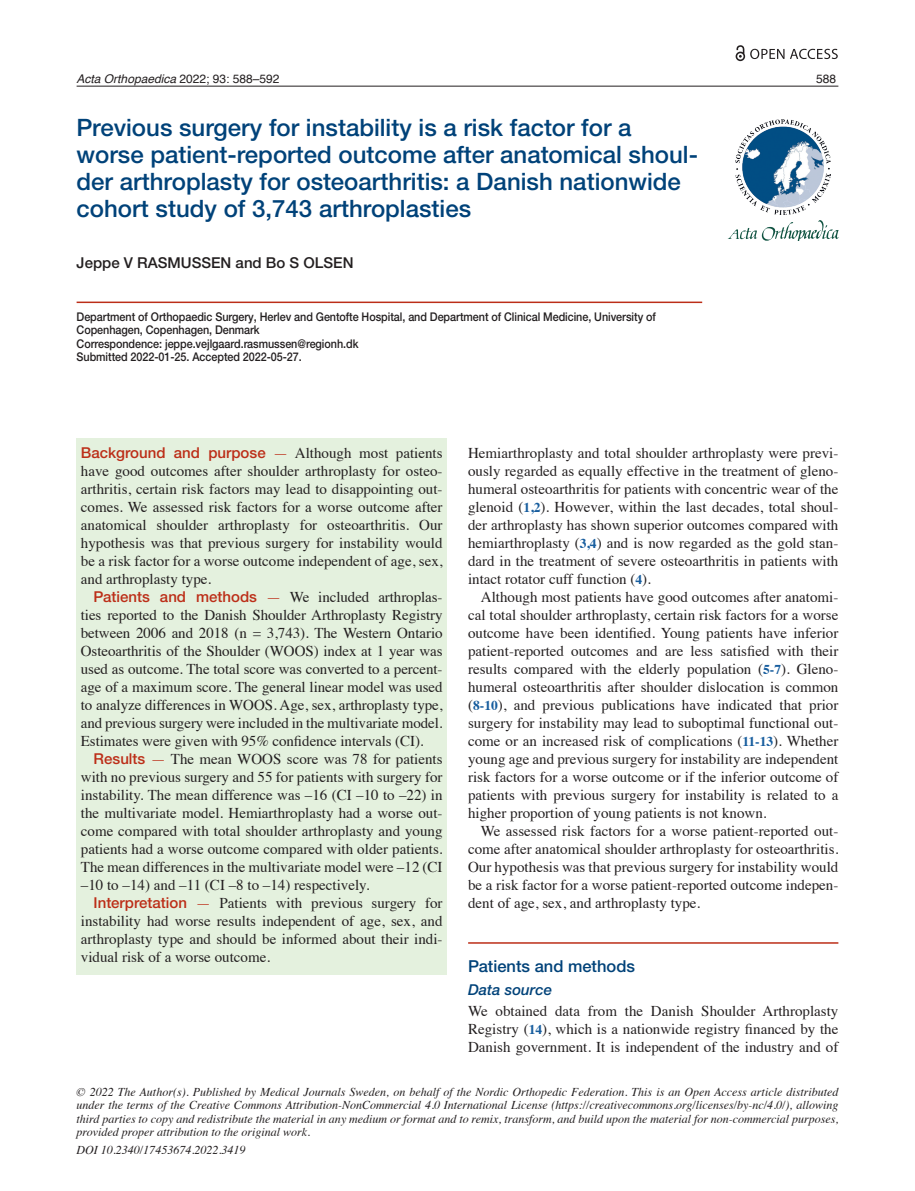
<style>
.page{position:relative;width:915px;height:1191px;background:#fff}
.page>*{position:absolute;margin:0;border:0;box-sizing:border-box;transform-origin:0 0}
.Titel{font:500 24px/27px "Helvetica Neue LTW1 G";color:#004279}
._2-Rubrik{font:500 16.5px "Helvetica Neue LTW1 G";color:#004279}
._5-Brödtext{font:15px/18px "Times";color:#231f20;text-align:justify}
._4-Brödstart{font:15px/18px "Times";color:#231f20;text-align:justify}
.Namn{font:500 15px "Helvetica Neue LTW1 G";color:#231f20}
._3-Underrubrik{font:italic 500 15px "Helvetica Neue LTW1 G";color:#004279}
.Styckeformat_1{font:italic 12px/13.5px "Times";color:#231f20;text-align:justify}
.Department{font:500 12px/13.5px "Helvetica Neue LTW1 G";letter-spacing:-.005em;color:#231f20;scale:.9 1}
.t1{font:italic 12px "Helvetica";color:#231f20}
.t2{font:12px "Helvetica";color:#231f20}
.s1{font-style:normal}
.s2{font-family:"Helvetica Neue LTW1 G";font-weight:500;color:#bc2e18}
.s3{color:#bc2e18}
.s4{font-weight:700;font-size:13.5px;color:#175d9e}
</style>
<div class="page">
<hr style="left:77px;top:86px;width:761px;height:1px;background:#231f20">
<div style="left:77px;top:438px;width:369px;height:536px;background:#e4f1de"></div>
<hr style="left:77px;top:301px;width:625px;height:2px;background:#bc2e18">
<svg style="left:735px;top:45px;width:9px;height:16px"></svg>
<svg style="left:750px;top:49px;width:87px;height:10px"></svg>
<hr style="left:468px;top:942px;width:370px;height:1px;background:#bc2e18">
<img style="left:727px;top:220px;width:112px;height:21px">
<img style="left:735px;top:119px;width:94px;height:95px">
<p class="t1" style="left:77px;top:70px;width:204px">Acta Orthopaedica <span class="s1">2022; 93: 588–592</span></p>
<p class="t2" style="left:816px;top:70px;width:22px">588</p>
<p class="Titel" style="left:77px;top:114px;width:622px">Previous surgery for instability is a risk factor for a worse patient-reported outcome after anatomical shoul&shy;der arthroplasty for osteoarthritis: a Danish nationwide cohort study of 3,743 arthroplasties</p>
<p class="Namn" style="left:77px;top:254px;width:278px">Jeppe V RASMUSSEN and Bo S OLSEN</p>
<p class="Department" style="left:77px;top:310px;width:645px">Department of Orthopaedic Surgery, Herlev and Gentofte Hospital, and Department of Clinical Medicine, University of<br>Copenhagen, Copenhagen, Denmark</p>
<p class="Department" style="left:77px;top:337px;width:314px">Correspondence: jeppe.vejlgaard.rasmussen@regionh.dk</p>
<p class="Department" style="left:77px;top:350px;width:252px">Submitted 2022-01-25. Accepted 2022-05-27.</p>
<p class="_4-Brödstart" style="left:81px;top:442px;width:363px"><span class="s2">Background and purpose</span> <span class="s3">—</span> Although most patients have good outcomes after shoulder arthroplasty for osteo&shy;arthritis, certain risk factors may lead to disappointing out&shy;comes. We assessed risk factors for a worse outcome after anatomical shoulder arthroplasty for osteoarthritis. Our hypothesis was that previous surgery for instability would be a risk factor for a worse outcome independent of age, sex, and arthroplasty type.</p>
<p class="_5-Brödtext" style="left:81px;top:586px;width:363px;text-indent:13px"><span class="s2">Patients and methods</span> <span class="s3">—</span> We included arthroplas&shy;ties reported to the Danish Shoulder Arthroplasty Registry between 2006 and 2018 (n = 3,743). The Western Ontario Osteoarthritis of the Shoulder (WOOS) index at 1 year was used as outcome. The total score was converted to a percent&shy;age of a maximum score. The general linear model was used to analyze differences in WOOS. Age, sex, arthroplasty type, and previous surgery were included in the multivariate model.<br>Estimates were given with 95% confidence intervals (CI).</p>
<p class="_5-Brödtext" style="left:81px;top:748px;width:363px;text-indent:13px"><span class="s2">Results</span> <span class="s3">—</span> The mean WOOS score was 78 for patients with no previous surgery and 55 for patients with surgery for instability. The mean difference was –16 (CI –10 to –22) in the multivariate model. Hemiarthroplasty had a worse out&shy;come compared with total shoulder arthroplasty and young patients had a worse outcome compared with older patients.<br>The mean differences in the multivariate model were –12 (CI –10 to –14) and –11 (CI –8 to –14) respectively.</p>
<p class="_5-Brödtext" style="left:81px;top:892px;width:363px;text-indent:13px"><span class="s2">Interpretation</span> <span class="s3">—</span> Patients with previous surgery for instability had worse results independent of age, sex, and arthroplasty type and should be informed about their indi&shy;vidual risk of a worse outcome.</p>
<p class="_4-Brödstart" style="left:468px;top:442px;width:371px">Hemiarthroplasty and total shoulder arthroplasty were previ&shy;ously regarded as equally effective in the treatment of gleno&shy;humeral osteoarthritis for patients with concentric wear of the glenoid (<span class="s4">1,2</span>). However, within the last decades, total shoul&shy;der arthroplasty has shown superior outcomes compared with hemiarthroplasty (<span class="s4">3,4</span>) and is now regarded as the gold stan&shy;dard in the treatment of severe osteoarthritis in patients with intact rotator cuff function (<span class="s4">4</span>).</p>
<p class="_5-Brödtext" style="left:468px;top:586px;width:371px;text-indent:13px">Although most patients have good outcomes after anatomi&shy;cal total shoulder arthroplasty, certain risk factors for a worse outcome have been identified. Young patients have inferior patient-reported outcomes and are less satisfied with their results compared with the elderly population (<span class="s4">5-7</span>). Gleno&shy;humeral osteoarthritis after shoulder dislocation is common (<span class="s4">8-10</span>), and previous publications have indicated that prior surgery for instability may lead to suboptimal functional out&shy;come or an increased risk of complications (<span class="s4">11-13</span>). Whether young age and previous surgery for instability are independent risk factors for a worse outcome or if the inferior outcome of patients with previous surgery for instability is related to a higher proportion of young patients is not known.</p>
<p class="_5-Brödtext" style="left:468px;top:820px;width:371px;text-indent:13px">We assessed risk factors for a worse patient-reported out&shy;come after anatomical shoulder arthroplasty for osteoarthritis.<br>Our hypothesis was that previous surgery for instability would be a risk factor for a worse patient-reported outcome indepen&shy;dent of age, sex, and arthroplasty type.</p>
<p class="_2-Rubrik" style="left:468px;top:956px;width:168px">Patients and methods</p>
<p class="_3-Underrubrik" style="left:468px;top:980px;width:85px">Data source</p>
<p class="_4-Brödstart" style="left:468px;top:1000px;width:371px">We obtained data from the Danish Shoulder Arthroplasty Registry (<span class="s4">14</span>), which is a nationwide registry financed by the Danish government. It is independent of the industry and of</p>
<p class="Styckeformat_1" style="left:77px;top:1084px;width:763px">© 2022 The Author(s). Published by Medical Journals Sweden, on behalf of the Nordic Orthopedic Federation. This is an Open Access article distributed under the terms of the Creative Commons Attribution-NonCommercial 4.0 International License (https://creativecommons.org/licenses/by-nc/4.0/), allowing third parties to copy and redistribute the material in any medium or format and to remix, transform, and build upon the material for non-commercial purposes, provided proper attribution to the original work.</p>
<p class="Styckeformat_1" style="left:77px;top:1142px;width:170px">DOI 10.2340/17453674.2022.3419</p>
</div>
